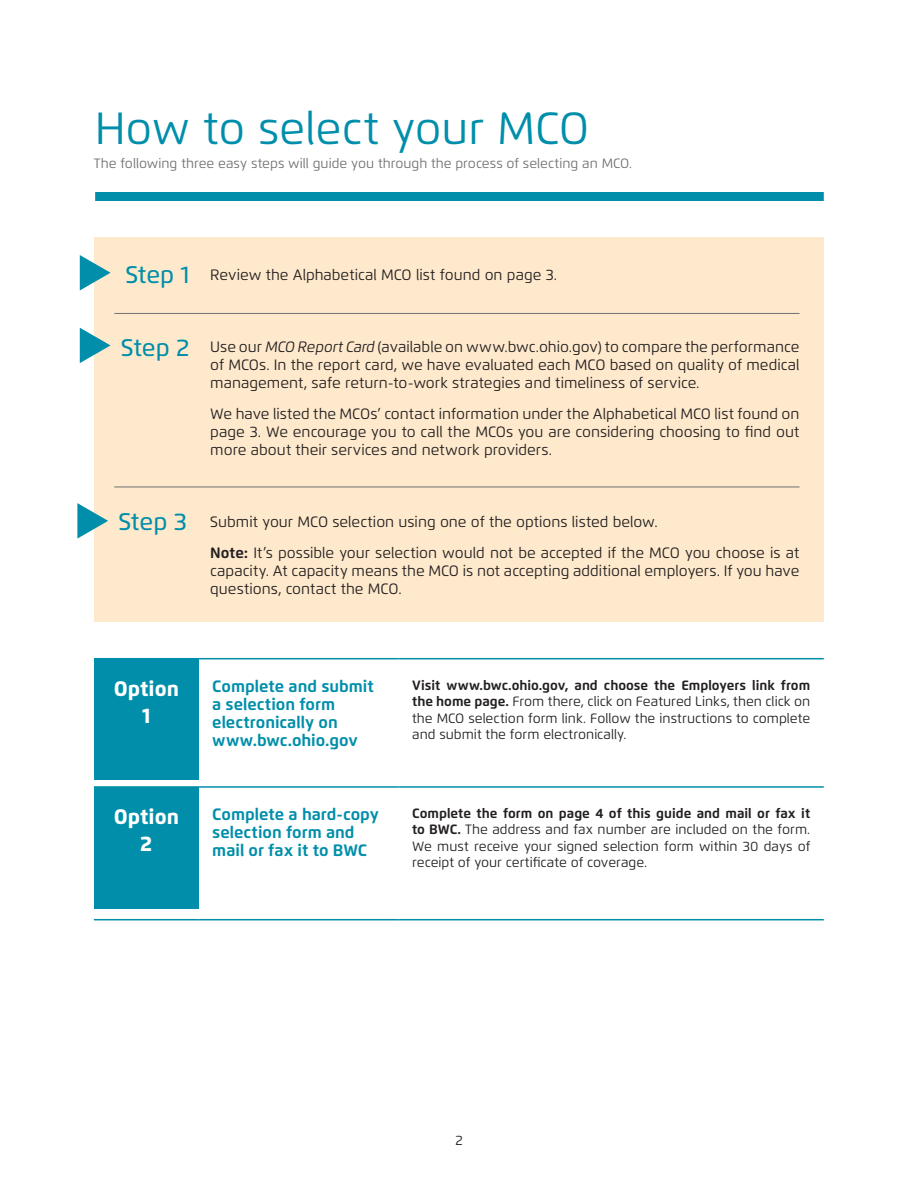
<style>
.page{position:relative;width:918px;height:1188px;background:#fff}
.page>*{position:absolute;margin:0;border:0;box-sizing:border-box;transform-origin:0 0}
.Heading{font:45px "Flexo";color:#008eaa}
.t1{font:500 24px "Flexo";letter-spacing:-.005em;color:#008eaa}
.Body{font:800 21px/27px "Flexo";color:#fff;text-align:center}
.Body-2{font:700 16.5px/18px "Flexo";color:#008eaa}
.Body-3{font:15px/18px "Flexo";color:#231f20;text-align:justify}
.MCO{font:15px/18px "Flexo";color:#231f20;text-align:justify}
.Body-4{font:13.5px/16.5px "Flexo";color:#231f20;text-align:justify}
.Body-5{font:13.5px "Flexo";color:#717074}
.MCO-2{font:13.5px "Flexo";color:#231f20}
.s1{font-style:italic}
.s2{font-weight:700}
</style>
<div class="page">
<div style="left:94px;top:237px;width:730px;height:385px;background:#fee9cc"></div>
<hr style="left:114px;top:313px;width:685px;height:1px;background:#717074">
<svg style="left:80px;top:255px;width:31px;height:36px"></svg>
<svg style="left:80px;top:328px;width:31px;height:35px"></svg>
<div style="left:94px;top:659px;width:105px;height:121px;background:#008eaa"></div>
<svg style="left:94px;top:908px;width:729px;height:11px"></svg>
<div style="left:94px;top:787px;width:105px;height:121px;background:#008eaa"></div>
<hr style="left:94px;top:658px;width:105px;height:1px;background:#008eaa">
<hr style="left:199px;top:658px;width:200px;height:1px;background:#008eaa">
<hr style="left:399px;top:658px;width:425px;height:1px;background:#008eaa">
<hr style="left:94px;top:786px;width:105px;height:2px;background:#008eaa">
<hr style="left:199px;top:786px;width:200px;height:2px;background:#008eaa">
<hr style="left:399px;top:786px;width:425px;height:2px;background:#008eaa">
<hr style="left:94px;top:919px;width:105px;height:1px;background:#008eaa">
<hr style="left:199px;top:919px;width:200px;height:1px;background:#008eaa">
<hr style="left:399px;top:919px;width:425px;height:1px;background:#008eaa">
<svg style="left:77px;top:503px;width:31px;height:36px"></svg>
<div style="left:95px;top:192px;width:729px;height:9px;background:#008eaa"></div>
<hr style="left:114px;top:487px;width:685px;height:1px;background:#717074">
<p class="Heading" style="left:95px;top:101px;width:496px">How to select your MCO</p>
<p class="Body-5" style="left:94px;top:155px;width:540px">The following three easy steps will guide you through the process of selecting an MCO.</p>
<p class="t1" style="left:125px;top:260px;width:65px">Step 1</p>
<p class="Body-3" style="left:210px;top:266px;width:348px">Review the Alphabetical MCO list found on page 3.</p>
<p class="t1" style="left:121px;top:333px;width:70px">Step 2</p>
<p class="Body-3" style="left:210px;top:338px;width:591px">Use our <span class="s1">MCO Report Card</span> (available on www.bwc.ohio.gov) to compare the performance of MCOs. In the report card, we have evaluated each MCO based on quality of medical management, safe return-to-work strategies and timeliness of service.</p>
<p class="Body-3" style="left:210px;top:405px;width:591px">We have listed the MCOs’ contact information under the Alphabetical MCO list found on page 3. We encourage you to call the MCOs you are considering choosing to find out more about their services and network providers.</p>
<p class="t1" style="left:118px;top:507px;width:70px">Step 3</p>
<p class="Body-3" style="left:210px;top:513px;width:449px">Submit your MCO selection using one of the options listed below.</p>
<p class="MCO" style="left:210px;top:544px;width:591px"><span class="s2">Note:</span> It’s possible your selection would not be accepted if the MCO you choose is at capacity. At capacity means the MCO is not accepting additional employers. If you have questions, contact the MCO.</p>
<p class="Body" style="left:114px;top:675px;width:67px">Option<br>1</p>
<p class="Body-2" style="left:212px;top:677px;width:163px">Complete and submit a selection form electronically on www.bwc.ohio.gov</p>
<p class="Body-4" style="left:412px;top:677px;width:400px"><span class="s2">Visit www.bwc.ohio.gov, and choose the Employers link from the home page.</span> From there, click on Featured Links, then click on the MCO selection form link. Follow the instructions to complete and submit the form electronically.</p>
<p class="Body" style="left:114px;top:803px;width:67px">Option<br>2</p>
<p class="Body-2" style="left:212px;top:805px;width:168px">Complete a hard-copy selection form and mail or fax it to BWC</p>
<p class="Body-4" style="left:412px;top:805px;width:400px"><span class="s2">Complete the form on page 4 of this guide and mail or fax it to BWC.</span> The address and fax number are included on the form.<br>We must receive your signed selection form within 30 days of receipt of your certificate of coverage.</p>
<p class="MCO-2" style="left:455px;top:1132px;width:9px">2</p>
</div>
